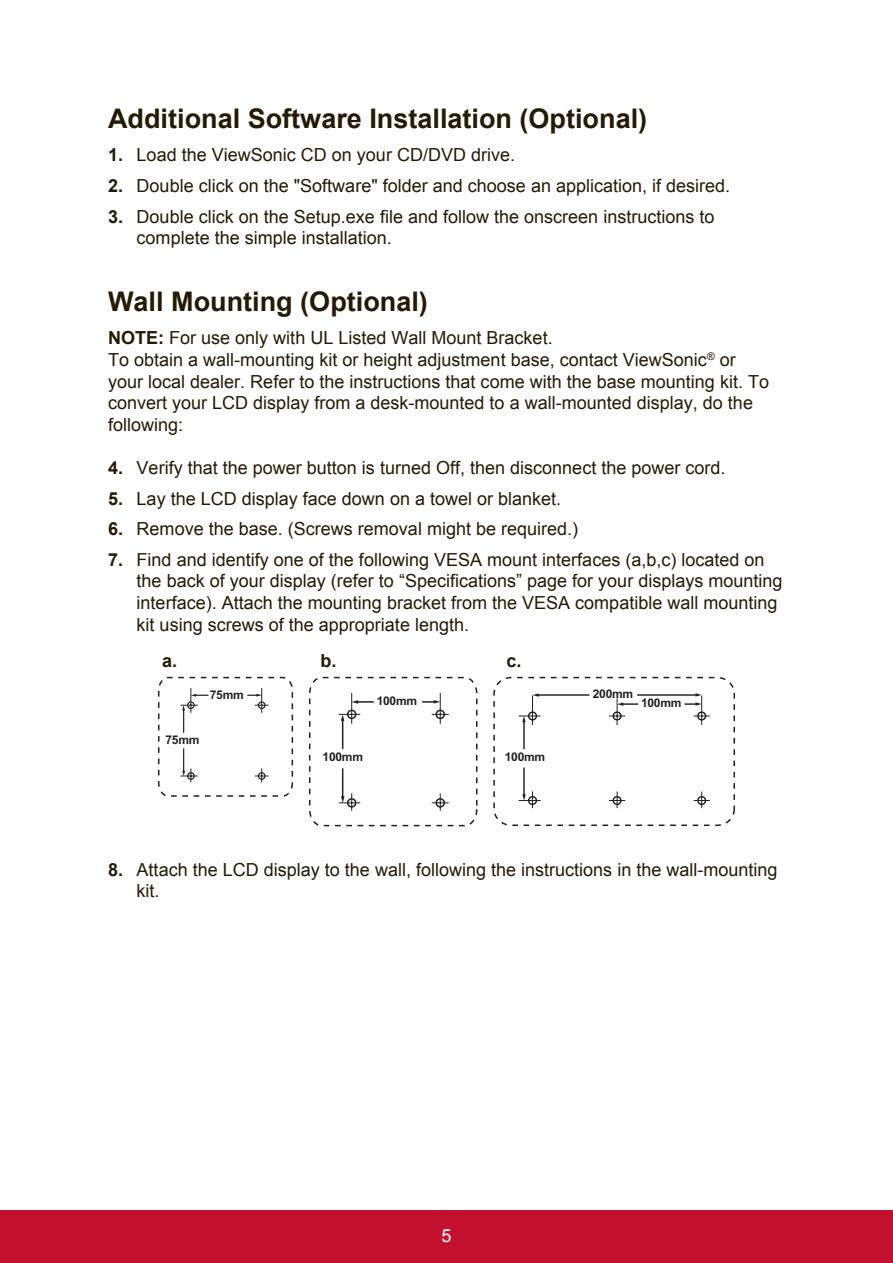
<style>
.page{position:relative;width:893px;height:1263px;background:#fff}
.page>*{position:absolute;margin:0;border:0;box-sizing:border-box;transform-origin:0 0}
.t1{font:700 27px "Arial";color:#251a05}
.t2{font:18px/21.6px "Arial";color:#251a05}
.t3{font:700 18px "Arial";color:#251a05}
.t4{font:18px "Arial";color:#fff}
.t5{font:700 12px "Arial";letter-spacing:-.02em;color:#231f20}
.s1{font-weight:700}
</style>
<div class="page">
<div style="left:0;top:1210px;width:892px;height:53px;background:#c3102f"></div>
<svg style="left:158px;top:677px;width:136px;height:120px"></svg>
<svg style="left:308px;top:677px;width:170px;height:149px"></svg>
<hr style="left:532px;top:695px;width:1px;height:30px;background:#231f20">
<svg style="left:518px;top:711px;width:22px;height:97px"></svg>
<hr style="left:537px;top:694px;width:52px;height:1px;background:#231f20">
<svg style="left:609px;top:693px;width:100px;height:115px"></svg>
<div style="left:493px;top:677px;width:241px;height:149px;border:2px dashed #231f20;border-radius:17px"></div>
<h1 class="t1" style="left:108px;top:100px;width:540px">Additional Software Installation (Optional)</h1>
<p class="t2" style="left:108px;top:144px;width:408px"><span class="s1">1.</span> Load the ViewSonic CD on your CD/DVD drive.</p>
<p class="t2" style="left:108px;top:175px;width:623px"><span class="s1">2.</span> Double click on the "Software" folder and choose an application, if desired.</p>
<p class="t2" style="left:136px;top:206px;width:579px;text-indent:-28px"><span class="s1">3.</span> Double click on the Setup.exe file and follow the onscreen instructions to complete the simple installation.</p>
<h1 class="t1" style="left:108px;top:283px;width:321px">Wall Mounting (Optional)</h1>
<p class="t2" style="left:108px;top:327px;width:662px"><span class="s1">NOTE:</span> For use only with UL Listed Wall Mount Bracket.<br>To obtain a wall-mounting kit or height adjustment base, contact ViewSonic<sup>®</sup> or your local dealer. Refer to the instructions that come with the base mounting kit. To convert your LCD display from a desk-mounted to a wall-mounted display, do the following:</p>
<p class="t2" style="left:108px;top:457px;width:618px"><span class="s1">4.</span> Verify that the power button is turned Off, then disconnect the power cord.</p>
<p class="t2" style="left:108px;top:487px;width:454px"><span class="s1">5.</span> Lay the LCD display face down on a towel or blanket.</p>
<p class="t2" style="left:108px;top:518px;width:471px"><span class="s1">6.</span> Remove the base. (Screws removal might be required.)</p>
<p class="t2" style="left:136px;top:549px;width:647px;text-indent:-28px"><span class="s1">7.</span> Find and identify one of the following VESA mount interfaces (a,b,c) located on the back of your display (refer to “Specifications” page for your displays mounting interface). Attach the mounting bracket from the VESA compatible wall mounting kit using screws of the appropriate length.</p>
<p class="t3" style="left:162px;top:649px;width:17px">a.</p>
<p class="t3" style="left:320px;top:649px;width:18px">b.</p>
<p class="t3" style="left:506px;top:649px;width:17px">c.</p>
<p class="t5" style="left:210px;top:686px;width:35px">75mm</p>
<p class="t5" style="left:165px;top:731px;width:35px">75mm</p>
<p class="t5" style="left:376px;top:693px;width:42px">100mm</p>
<p class="t5" style="left:322px;top:749px;width:42px">100mm</p>
<p class="t5" style="left:504px;top:748px;width:42px">100mm</p>
<p class="t5" style="left:592px;top:685px;width:42px">200mm</p>
<p class="t5" style="left:640px;top:695px;width:42px">100mm</p>
<p class="t2" style="left:136px;top:858px;width:642px;text-indent:-28px"><span class="s1">8.</span> Attach the LCD display to the wall, following the instructions in the wall-mounting kit.</p>
<p class="t4" style="left:441px;top:1223px;width:12px">5</p>
</div>
